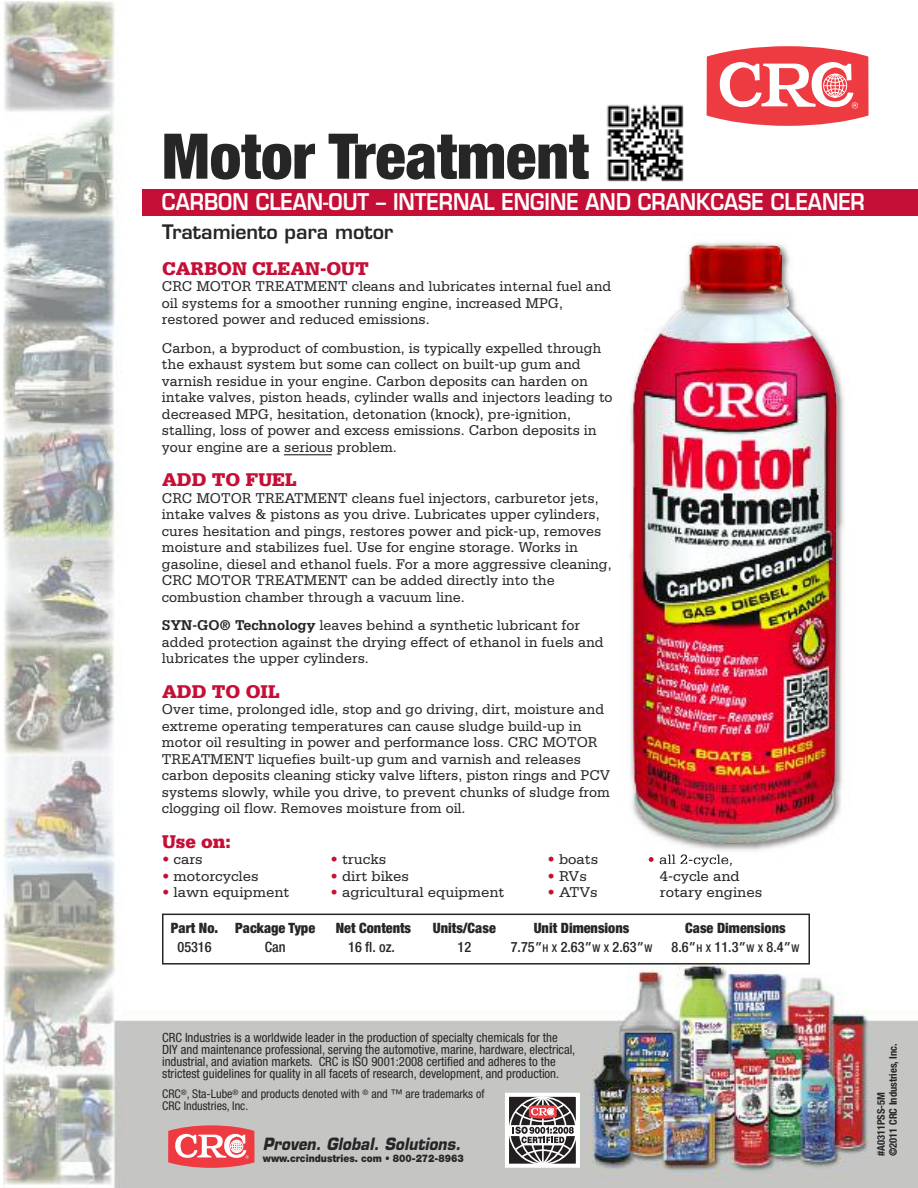
<style>
.page{position:relative;width:918px;height:1188px;background:#fff}
.page>*{position:absolute;margin:0;border:0;box-sizing:border-box;transform-origin:0 0}
.t1{font:900 condensed 63px "Helvetica Neue";color:#272627}
.t2{font:600 22.5px "Eurostile";color:#fff;scale:.88 1}
.t3{font:900 19.5px "Serifa";color:#c50f36}
.t4{font:600 19.5px "Eurostile";color:#272627}
.t5{font:italic 700 16.5px "Eurostile";letter-spacing:.005em;color:#272627;scale:.9 1}
.t6{font:15px/16.5px "Serifa";color:#272627;scale:.96 1}
.t7{font:15px "Serifa";color:#272627}
.t8{font:900 condensed 14.25px "Helvetica Neue";color:#272627}
.t9{font:500 condensed 14.25px "Helvetica Neue";color:#272627}
.t10{font:condensed 12.75px/12px "Helvetica Neue";color:#272627}
.t11{font:condensed 12px/12px "Helvetica Neue";color:#272627}
.t12{font:700 condensed 10.5px/12px "Helvetica Neue";color:#272627}
.t13{font:900 10.5px "Helvetica Neue";color:#272627;scale:.9 1}
.s1{font-weight:700}
.s2{color:#c50f36}
.s3{font-family:"Frutiger";font-weight:400;font-stretch:normal}
.s4{font-size:10.65px}
</style>
<div class="page">
<img style="left:4px;top:1px;width:914px;height:1187px">
<svg style="left:168px;top:1125px;width:86px;height:43px"></svg>
<div style="left:505px;top:1093px;width:75px;height:75px;border:4px solid #fff"></div>
<svg style="left:509px;top:1095px;width:68px;height:72px"></svg>
<svg style="left:707px;top:46px;width:162px;height:80px"></svg>
<div style="left:142px;top:189px;width:776px;height:27px;background:#c50f36"></div>
<img style="left:622px;top:234px;width:231px;height:630px">
<svg style="left:649px;top:857px;width:5px;height:5px"></svg>
<img style="left:660px;top:854px;width:72px;height:10px">
<img style="left:633px;top:245px;width:204px;height:599px">
<div style="left:162px;top:914px;width:648px;height:51px;border:2px solid #272627"></div>
<hr style="left:284px;top:454px;width:48px;height:1px;background:#272627">
<img style="left:604px;top:103px;width:81px;height:81px">
<h1 class="t1" style="left:162px;top:134px;width:428px">Motor Treatment</h1>
<h2 class="t2" style="left:162px;top:194px;width:800px">CARBON CLEAN-OUT – INTERNAL ENGINE AND CRANKCASE CLEANER</h2>
<h3 class="t4" style="left:162px;top:224px;width:233px">Tratamiento para motor</h3>
<h3 class="t3" style="left:162px;top:262px;width:208px">CARBON CLEAN-OUT</h3>
<p class="t6" style="left:162px;top:279px;width:470px">CRC MOTOR TREATMENT cleans and lubricates internal fuel and oil systems for a smoother running engine, increased MPG, restored power and reduced emissions.</p>
<p class="t6" style="left:162px;top:341px;width:471px">Carbon, a byproduct of combustion, is typically expelled through the exhaust system but some can collect on built-up gum and varnish residue in your engine. Carbon deposits can harden on intake valves, piston heads, cylinder walls and injectors leading to decreased MPG, hesitation, detonation (knock), pre-ignition, stalling, loss of power and excess emissions. Carbon deposits in your engine are a serious problem.</p>
<h3 class="t3" style="left:162px;top:473px;width:136px">ADD TO FUEL</h3>
<p class="t6" style="left:162px;top:491px;width:470px">CRC MOTOR TREATMENT cleans fuel injectors, carburetor jets, intake valves &amp; pistons as you drive. Lubricates upper cylinders, cures hesitation and pings, restores power and pick-up, removes moisture and stabilizes fuel. Use for engine storage. Works in gasoline, diesel and ethanol fuels. For a more aggressive cleaning, CRC MOTOR TREATMENT can be added directly into the combustion chamber through a vacuum line.</p>
<p class="t6" style="left:162px;top:618px;width:462px"><span class="s1">SYN-GO® Technology</span> leaves behind a synthetic lubricant for added protection against the drying effect of ethanol in fuels and lubricates the upper cylinders.</p>
<h3 class="t3" style="left:162px;top:685px;width:119px">ADD TO OIL</h3>
<p class="t6" style="left:162px;top:702px;width:468px">Over time, prolonged idle, stop and go driving, dirt, moisture and extreme operating temperatures can cause sludge build-up in motor oil resulting in power and performance loss. CRC MOTOR TREATMENT liquefies built-up gum and varnish and releases carbon deposits cleaning sticky valve lifters, piston rings and PCV systems slowly, while you drive, to prevent chunks of sludge from clogging oil flow. Removes moisture from oil.</p>
<h3 class="t3" style="left:162px;top:835px;width:70px">Use on:</h3>
<p class="t7" style="left:162px;top:855px;width:42px"><span class="s2">•</span> cars</p>
<p class="t7" style="left:330px;top:855px;width:57px"><span class="s2">•</span> trucks</p>
<p class="t7" style="left:547px;top:855px;width:52px"><span class="s2">•</span> boats</p>
<p class="t7" style="left:162px;top:871px;width:98px"><span class="s2">•</span> motorcycles</p>
<p class="t7" style="left:330px;top:871px;width:80px"><span class="s2">•</span> dirt bikes</p>
<p class="t7" style="left:547px;top:871px;width:41px"><span class="s2">•</span> RVs</p>
<p class="t7" style="left:660px;top:871px;width:81px">4-cycle and</p>
<p class="t7" style="left:162px;top:888px;width:129px"><span class="s2">•</span> lawn equipment</p>
<p class="t7" style="left:330px;top:888px;width:175px"><span class="s2">•</span> agricultural equipment</p>
<p class="t7" style="left:547px;top:888px;width:52px"><span class="s2">•</span> ATVs</p>
<p class="t7" style="left:660px;top:888px;width:104px">rotary engines</p>
<p class="t8" style="left:171px;top:923px;width:146px">Part No. Package Type</p>
<p class="t8" style="left:336px;top:923px;width:77px">Net Contents</p>
<p class="t8" style="left:433px;top:923px;width:64px">Units/Case</p>
<p class="t8" style="left:534px;top:923px;width:97px">Unit Dimensions</p>
<p class="t8" style="left:685px;top:923px;width:102px">Case Dimensions</p>
<p class="t9" style="left:178px;top:942px;width:36px">05316</p>
<p class="t9" style="left:265px;top:942px;width:22px">Can</p>
<p class="t9" style="left:348px;top:942px;width:48px">16 fl. oz.</p>
<p class="t9" style="left:458px;top:942px;width:15px">12</p>
<p class="t9" style="left:511px;top:942px;width:143px">7.75<span class="s3">”</span><span class="s4">H X</span> 2.63<span class="s3">”</span><span class="s4">W X</span> 2.63<span class="s3">”</span><span class="s4">W</span></p>
<p class="t9" style="left:672px;top:942px;width:129px">8.6<span class="s3">”</span><span class="s4">H X</span> 11.3<span class="s3">”</span><span class="s4">W X</span> 8.4<span class="s3">”</span><span class="s4">W</span></p>
<p class="t10" style="left:162px;top:1033px;width:415px">CRC Industries is a worldwide leader in the production of specialty chemicals for the DIY and maintenance professional, serving the automotive, marine, hardware, electrical, industrial, and aviation markets. CRC is ISO 9001:2008 certified and adheres to the strictest guidelines for quality in all facets of research, development, and production.</p>
<p class="t11" style="left:162px;top:1088px;width:324px">CRC<sup>®</sup>, Sta-Lube<sup>®</sup> and products denoted with <sup>®</sup> and ™ are trademarks of<br>CRC Industries, Inc.</p>
<p class="t5" style="left:263px;top:1138px;width:221px">Proven. Global. Solutions.</p>
<p class="t13" style="left:263px;top:1155px;width:225px">www.crcindustries. com • 800-272-8963</p>
<p class="t12" style="left:876px;top:1156px;width:114px;rotate:-90deg">#A0311PSS-5M<br>©2011 CRC Industries, Inc.</p>
</div>
